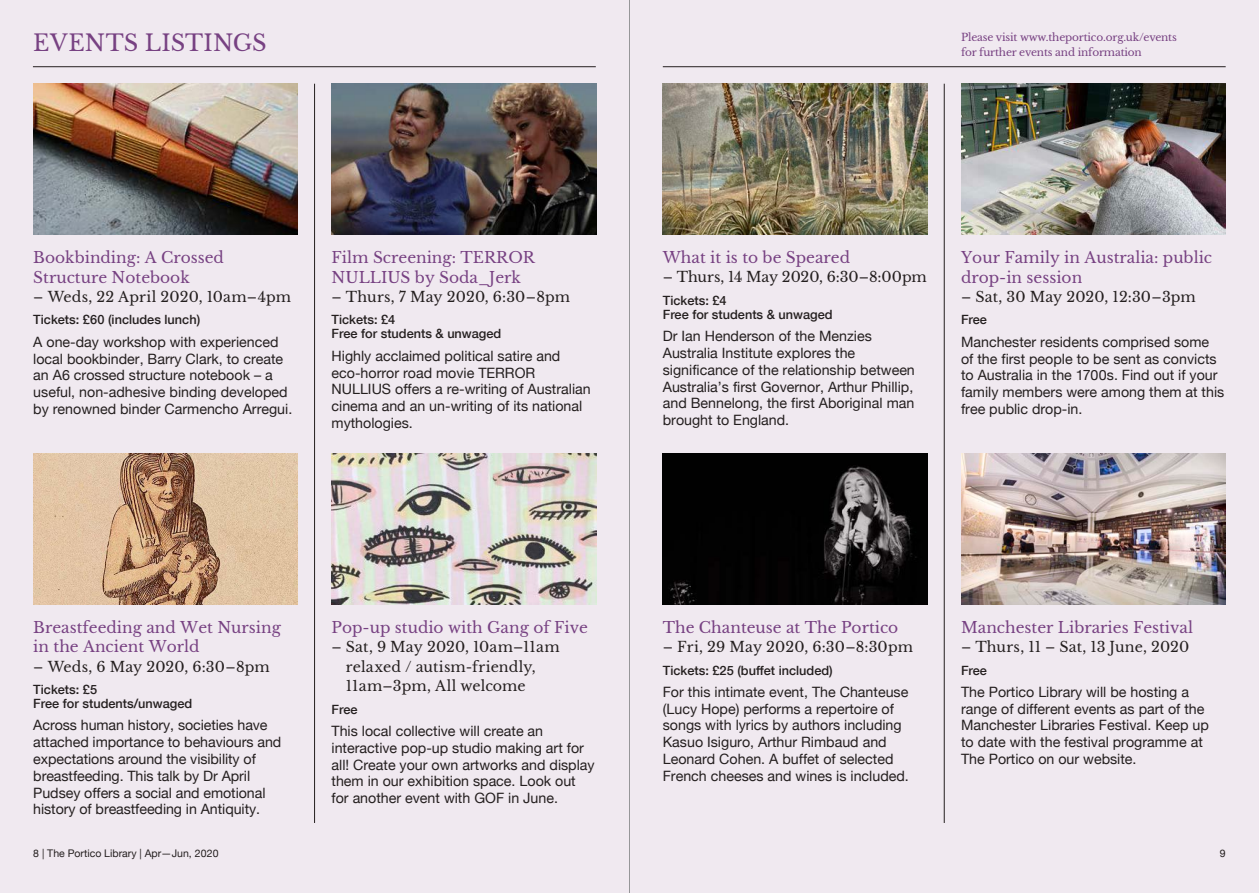
<style>
.page{position:relative;width:1259px;height:893px;background:#f0e9f0}
.page>*{position:absolute;margin:0;border:0;box-sizing:border-box;transform-origin:0 0}
.t1{font:22.5px "Libre Baskerville";letter-spacing:.01em;color:#774182}
.t2{font:15.3px/19.6px "Libre Baskerville";color:#774182}
.t3{font:14.25px/16.8px "Helvetica Neue";color:#241f1f}
.t4{font:14.25px/19.6px "Libre Baskerville";letter-spacing:.005em;color:#241f1f}
.t5{font:500 12.75px/14px "Helvetica Neue";color:#241f1f}
.t6{font:10.5px/14.2px "Libre Baskerville";letter-spacing:-.015em;color:#774182}
.t7{font:10.5px "Helvetica Neue";color:#241f1f}
</style>
<div class="page">
<hr style="left:314px;top:84px;width:1px;height:739px;background:#241f1f">
<img style="left:33px;top:84px;width:265px;height:151px">
<img style="left:331px;top:84px;width:265px;height:151px">
<img style="left:33px;top:453px;width:265px;height:152px">
<img style="left:331px;top:453px;width:265px;height:152px">
<img style="left:961px;top:453px;width:264px;height:151px">
<hr style="left:944px;top:84px;width:1px;height:739px;background:#241f1f">
<img style="left:961px;top:84px;width:264px;height:151px">
<img style="left:663px;top:84px;width:264px;height:151px">
<img style="left:663px;top:453px;width:264px;height:152px">
<hr style="left:663px;top:66px;width:562px;height:1px;background:#241f1f">
<hr style="left:33px;top:66px;width:563px;height:1px;background:#241f1f">
<hr style="left:629px;top:0;width:1px;height:893px;background:#969698">
<h1 class="t1" style="left:33px;top:29px;width:235px">EVENTS LISTINGS</h1>
<p class="t6" style="left:961px;top:31px;width:217px">Please visit www.theportico.org.uk/events for further events and information</p>
<p class="t2" style="left:33px;top:248px;width:192px">Bookbinding: A Crossed<br>Structure Notebook</p>
<p class="t4" style="left:33px;top:287px;width:259px">– Weds, 22 April 2020, 10am–4pm</p>
<p class="t5" style="left:33px;top:313px;width:168px">Tickets: £60 (includes lunch)</p>
<p class="t3" style="left:33px;top:334px;width:260px">A one-day workshop with experienced local bookbinder, Barry Clark, to create an A6 crossed structure notebook – a useful, non-adhesive binding developed by renowned binder Carmencho Arregui.</p>
<p class="t2" style="left:331px;top:248px;width:205px">Film Screening: TERROR<br>NULLIUS by Soda_Jerk</p>
<p class="t4" style="left:331px;top:287px;width:240px">– Thurs, 7 May 2020, 6:30–8pm</p>
<p class="t5" style="left:331px;top:313px;width:171px">Tickets: £4<br>Free for students &amp; unwaged</p>
<p class="t3" style="left:331px;top:348px;width:261px">Highly acclaimed political satire and eco-horror road movie TERROR NULLIUS offers a re-writing of Australian cinema and an un-writing of its national mythologies.</p>
<p class="t2" style="left:663px;top:248px;width:189px">What it is to be Speared</p>
<p class="t4" style="left:663px;top:268px;width:265px">– Thurs, 14 May 2020, 6:30–8:00pm</p>
<p class="t5" style="left:663px;top:293px;width:171px">Tickets: £4<br>Free for students &amp; unwaged</p>
<p class="t3" style="left:663px;top:329px;width:254px">Dr Ian Henderson of the Menzies Australia Institute explores the significance of the relationship between Australia’s first Governor, Arthur Phillip, and Bennelong, the first Aboriginal man brought to England.</p>
<p class="t2" style="left:961px;top:248px;width:253px">Your Family in Australia: public drop-in session</p>
<p class="t4" style="left:961px;top:287px;width:236px">– Sat, 30 May 2020, 12:30–3pm</p>
<p class="t5" style="left:961px;top:313px;width:27px">Free</p>
<p class="t3" style="left:961px;top:334px;width:265px">Manchester residents comprised some of the first people to be sent as convicts to Australia in the 1700s. Find out if your family members were among them at this free public drop-in.</p>
<p class="t2" style="left:33px;top:617px;width:249px">Breastfeeding and Wet Nursing in the Ancient World</p>
<p class="t4" style="left:33px;top:657px;width:238px">– Weds, 6 May 2020, 6:30–8pm</p>
<p class="t5" style="left:33px;top:682px;width:160px">Tickets: £5<br>Free for students/unwaged</p>
<p class="t3" style="left:33px;top:718px;width:249px">Across human history, societies have attached importance to behaviours and expectations around the visibility of breastfeeding. This talk by Dr April Pudsey offers a social and emotional history of breastfeeding in Antiquity.</p>
<p class="t2" style="left:331px;top:617px;width:258px">Pop-up studio with Gang of Five</p>
<p class="t4" style="left:346px;top:637px;width:215px;text-indent:-14px">– Sat, 9 May 2020, 10am–11am relaxed / autism-friendly,<br>11am–3pm, All welcome</p>
<p class="t5" style="left:331px;top:702px;width:27px">Free</p>
<p class="t3" style="left:331px;top:723px;width:265px">This local collective will create an interactive pop-up studio making art for all! Create your own artworks and display them in our exhibition space. Look out for another event with GOF in June.</p>
<p class="t2" style="left:663px;top:617px;width:237px">The Chanteuse at The Portico</p>
<p class="t4" style="left:663px;top:637px;width:252px">– Fri, 29 May 2020, 6:30–8:30pm</p>
<p class="t5" style="left:663px;top:663px;width:172px">Tickets: £25 (buffet included)</p>
<p class="t3" style="left:663px;top:684px;width:247px">For this intimate event, The Chanteuse (Lucy Hope) performs a repertoire of songs with lyrics by authors including Kasuo Isiguro, Arthur Rimbaud and Leonard Cohen. A buffet of selected French cheeses and wines is included.</p>
<p class="t2" style="left:961px;top:617px;width:233px">Manchester Libraries Festival</p>
<p class="t4" style="left:961px;top:637px;width:230px">– Thurs, 11 – Sat, 13 June, 2020</p>
<p class="t5" style="left:961px;top:663px;width:27px">Free</p>
<p class="t3" style="left:961px;top:684px;width:249px">The Portico Library will be hosting a range of different events as part of the Manchester Libraries Festival. Keep up to date with the festival programme at The Portico on our website.</p>
<p class="t7" style="left:33px;top:845px;width:187px">8 | The Portico Library | Apr—Jun, 2020</p>
<p class="t7" style="left:1219px;top:845px;width:7px">9</p>
</div>
